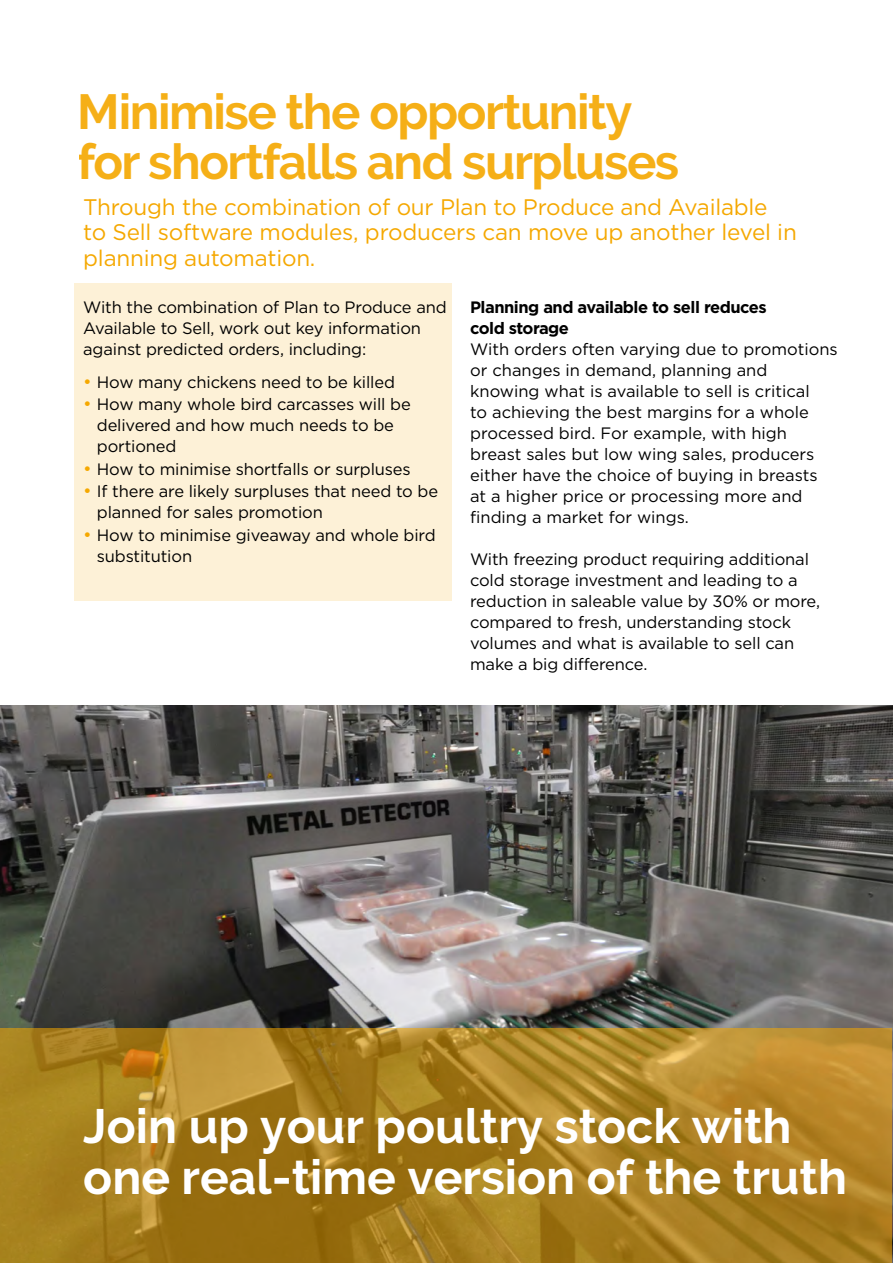
<style>
.page{position:relative;width:893px;height:1263px;background:#fff}
.page>*{position:absolute;margin:0;border:0;box-sizing:border-box;transform-origin:0 0}
.t1{font:700 49.05px/49.8px "Raleway";letter-spacing:-.03em;color:#f5a800}
.t2{font:700 48px/51px "Raleway";color:#fff}
.t3{font:22.5px/25.5px "Gotham";letter-spacing:-.01em;color:#f5a800}
.t4{font:16.5px/21px "Gotham";letter-spacing:-.01em;color:#000}
.t5{font:700 16.5px/21px "Gotham";letter-spacing:-.03em;color:#000}
.s1{font-size:18px;color:#f5a800}
</style>
<div class="page">
<div style="left:75px;top:284px;width:377px;height:317px;background:#fdf1d7"></div>
<img style="left:0;top:706px;width:893px;height:557px">
<svg style="left:0;top:1028px;width:892px;height:235px"></svg>
<h1 class="t1" style="left:78px;top:87px;width:603px">Minimise the opportunity for shortfalls and surpluses</h1>
<h3 class="t3" style="left:83px;top:194px;width:715px">Through the combination of our Plan to Produce and Available<br>to Sell software modules, producers can move up another level in planning automation.</h3>
<p class="t4" style="left:83px;top:296px;width:365px">With the combination of Plan to Produce and<br>Available to Sell, work out key information against predicted orders, including:</p>
<p class="t4" style="left:83px;top:371px;width:313px"><span class="s1">•</span> How many chickens need to be killed</p>
<p class="t4" style="left:97px;top:394px;width:315px;text-indent:-14px"><span class="s1">•</span> How many whole bird carcasses will be delivered and how much needs to be portioned</p>
<p class="t4" style="left:83px;top:458px;width:329px"><span class="s1">•</span> How to minimise shortfalls or surpluses</p>
<p class="t4" style="left:97px;top:481px;width:343px;text-indent:-14px"><span class="s1">•</span> If there are likely surpluses that need to be planned for sales promotion</p>
<p class="t4" style="left:97px;top:524px;width:340px;text-indent:-14px"><span class="s1">•</span> How to minimise giveaway and whole bird substitution</p>
<p class="t5" style="left:470px;top:296px;width:298px">Planning and available to sell reduces cold storage</p>
<p class="t4" style="left:470px;top:338px;width:369px">With orders often varying due to promotions or changes in demand, planning and knowing what is available to sell is critical<br>to achieving the best margins for a whole processed bird. For example, with high breast sales but low wing sales, producers either have the choice of buying in breasts at a higher price or processing more and finding a market for wings.</p>
<p class="t4" style="left:470px;top:548px;width:351px">With freezing product requiring additional cold storage investment and leading to a reduction in saleable value by 30% or more, compared to fresh, understanding stock volumes and what is available to sell can make a big difference.</p>
<h2 class="t2" style="left:83px;top:1100px;width:765px">Join up your poultry stock with one real-time version of the truth</h2>
</div>
